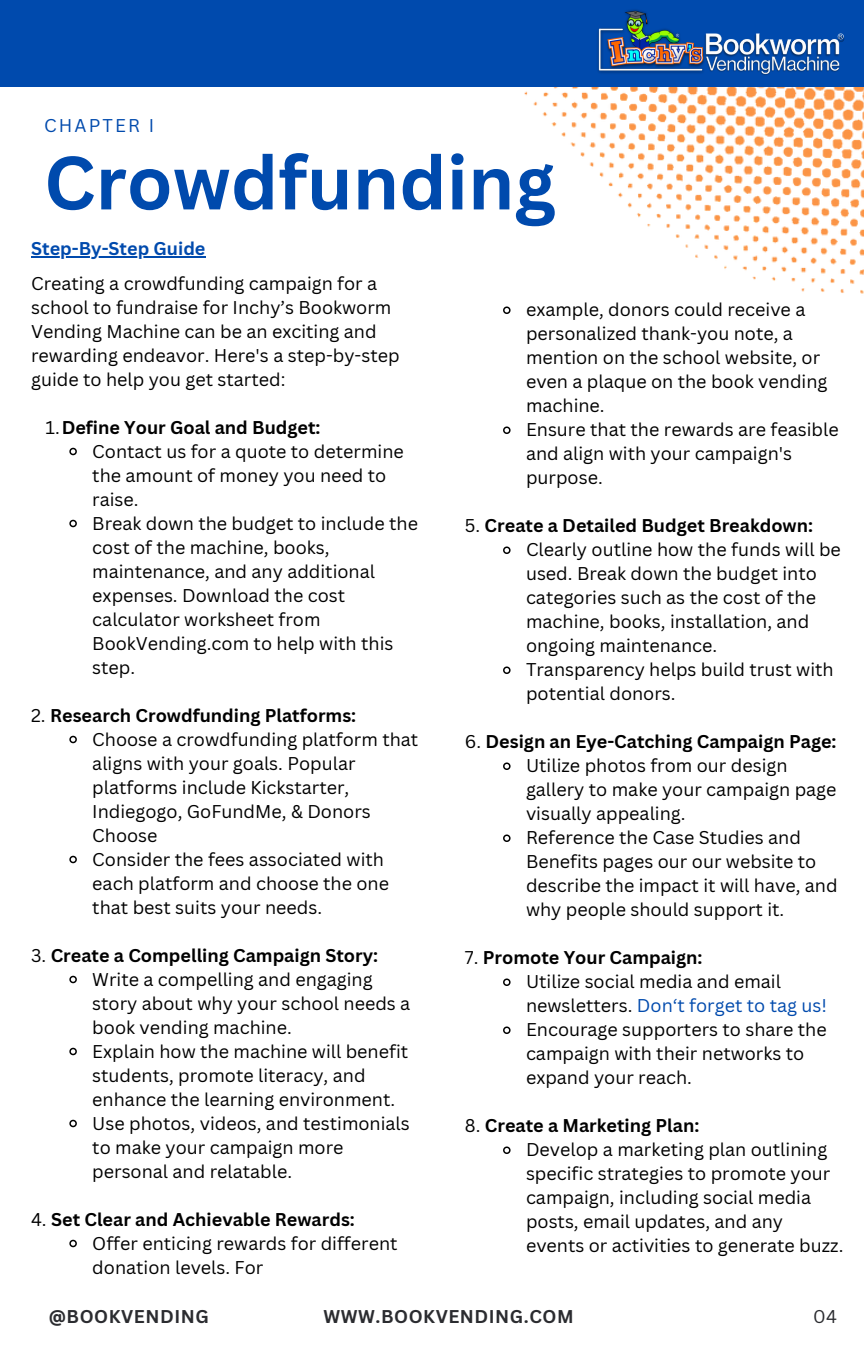
<style>
.page{position:relative;width:864px;height:1350px;background:#fff}
.page>*{position:absolute;margin:0;border:0;box-sizing:border-box;transform-origin:0 0}
.t1{font:700 73.58px "Canva Sans";color:#004aad}
.t2{font:18px/24.1px "Canva Sans";color:#000}
.t3{font:700 18px "Canva Sans";color:#000}
.t4{font:700 18px "Canva Sans";letter-spacing:.03em;color:#2b2c30}
.t5{font:700 18px "Canva Sans";color:#004aad}
.t6{font:18px "Canva Sans";letter-spacing:.12em;color:#004aad}
.t7{font:18px "Canva Sans";color:#2b2c30}
.s1{font-weight:400}
.s2{color:#004aad}
</style>
<div class="page">
<img style="left:473px;top:86px;width:391px;height:208px">
<div style="left:0;top:0;width:864px;height:86px;background:#004aad"></div>
<img style="left:597px;top:9px;width:247px;height:66px">
<hr style="left:31px;top:256px;width:175px;height:2px;background:#004aad">
<svg style="left:69px;top:447px;width:8px;height:9px"></svg>
<svg style="left:69px;top:519px;width:8px;height:9px"></svg>
<svg style="left:69px;top:735px;width:8px;height:9px"></svg>
<svg style="left:69px;top:855px;width:8px;height:9px"></svg>
<svg style="left:69px;top:975px;width:8px;height:9px"></svg>
<svg style="left:69px;top:1047px;width:8px;height:9px"></svg>
<svg style="left:69px;top:1119px;width:8px;height:9px"></svg>
<svg style="left:69px;top:1239px;width:8px;height:9px"></svg>
<svg style="left:503px;top:306px;width:8px;height:8px"></svg>
<svg style="left:503px;top:426px;width:8px;height:8px"></svg>
<svg style="left:503px;top:546px;width:8px;height:8px"></svg>
<svg style="left:503px;top:666px;width:8px;height:8px"></svg>
<svg style="left:503px;top:762px;width:8px;height:8px"></svg>
<svg style="left:503px;top:834px;width:8px;height:8px"></svg>
<svg style="left:503px;top:978px;width:8px;height:8px"></svg>
<svg style="left:503px;top:1026px;width:8px;height:8px"></svg>
<svg style="left:503px;top:1146px;width:8px;height:8px"></svg>
<h1 class="t6" style="left:44px;top:113px;width:112px">CHAPTER I</h1>
<h3 class="t1" style="left:44px;top:131px;width:513px">Crowdfunding</h3>
<h4 class="t5" style="left:31px;top:236px;width:176px">Step-By-Step Guide</h4>
<p class="t2" style="left:31px;top:270px;width:370px">Creating a crowdfunding campaign for a school to fundraise for Inchy’s Bookworm Vending Machine can be an exciting and rewarding endeavor. Here's a step-by-step guide to help you get started:</p>
<p class="t3" style="left:46px;top:414px;width:277px"><span class="s1">1.</span>Define Your Goal and Budget:</p>
<p class="t2" style="left:92px;top:438px;width:313px">Contact us for a quote to determine the amount of money you need to raise.</p>
<p class="t2" style="left:92px;top:510px;width:327px">Break down the budget to include the cost of the machine, books, maintenance, and any additional expenses. Download the cost calculator worksheet from<br>BookVending.com to help with this step.</p>
<p class="t3" style="left:31px;top:702px;width:327px"><span class="s1">2.</span> Research Crowdfunding Platforms:</p>
<p class="t2" style="left:92px;top:726px;width:327px">Choose a crowdfunding platform that aligns with your goals. Popular platforms include Kickstarter,<br>Indiegogo, GoFundMe, &amp; Donors<br>Choose</p>
<p class="t2" style="left:92px;top:846px;width:298px">Consider the fees associated with each platform and choose the one that best suits your needs.</p>
<p class="t3" style="left:31px;top:942px;width:348px"><span class="s1">3.</span> Create a Compelling Campaign Story:</p>
<p class="t2" style="left:92px;top:966px;width:320px">Write a compelling and engaging story about why your school needs a book vending machine.</p>
<p class="t2" style="left:92px;top:1038px;width:317px">Explain how the machine will benefit students, promote literacy, and enhance the learning environment.</p>
<p class="t2" style="left:92px;top:1110px;width:319px">Use photos, videos, and testimonials to make your campaign more personal and relatable.</p>
<p class="t3" style="left:31px;top:1206px;width:325px"><span class="s1">4.</span> Set Clear and Achievable Rewards:</p>
<p class="t2" style="left:92px;top:1230px;width:307px">Offer enticing rewards for different donation levels. For</p>
<p class="t2" style="left:526px;top:297px;width:303px">example, donors could receive a personalized thank-you note, a mention on the school website, or even a plaque on the book vending machine.</p>
<p class="t2" style="left:526px;top:417px;width:314px">Ensure that the rewards are feasible and align with your campaign's purpose.</p>
<p class="t3" style="left:465px;top:513px;width:350px"><span class="s1">5.</span> Create a Detailed Budget Breakdown:</p>
<p class="t2" style="left:526px;top:537px;width:316px">Clearly outline how the funds will be used. Break down the budget into categories such as the cost of the machine, books, installation, and ongoing maintenance.</p>
<p class="t2" style="left:526px;top:657px;width:309px">Transparency helps build trust with potential donors.</p>
<p class="t3" style="left:465px;top:729px;width:373px"><span class="s1">6.</span> Design an Eye-Catching Campaign Page:</p>
<p class="t2" style="left:526px;top:753px;width:312px">Utilize photos from our design gallery to make your campaign page visually appealing.</p>
<p class="t2" style="left:526px;top:825px;width:313px">Reference the Case Studies and<br>Benefits pages our our website to describe the impact it will have, and why people should support it.</p>
<p class="t3" style="left:465px;top:945px;width:239px"><span class="s1">7.</span> Promote Your Campaign:</p>
<p class="t2" style="left:526px;top:969px;width:302px">Utilize social media and email newsletters. <span class="s2">Don‘t forget to tag us!</span></p>
<p class="t2" style="left:526px;top:1017px;width:302px">Encourage supporters to share the campaign with their networks to expand your reach.</p>
<p class="t3" style="left:465px;top:1113px;width:236px"><span class="s1">8.</span> Create a Marketing Plan:</p>
<p class="t2" style="left:526px;top:1137px;width:319px">Develop a marketing plan outlining specific strategies to promote your campaign, including social media posts, email updates, and any events or activities to generate buzz.</p>
<h2 class="t4" style="left:49px;top:1304px;width:162px">@BOOKVENDING</h2>
<h2 class="t4" style="left:324px;top:1304px;width:252px">WWW.BOOKVENDING.COM</h2>
<p class="t7" style="left:813px;top:1304px;width:26px">04</p>
</div>
